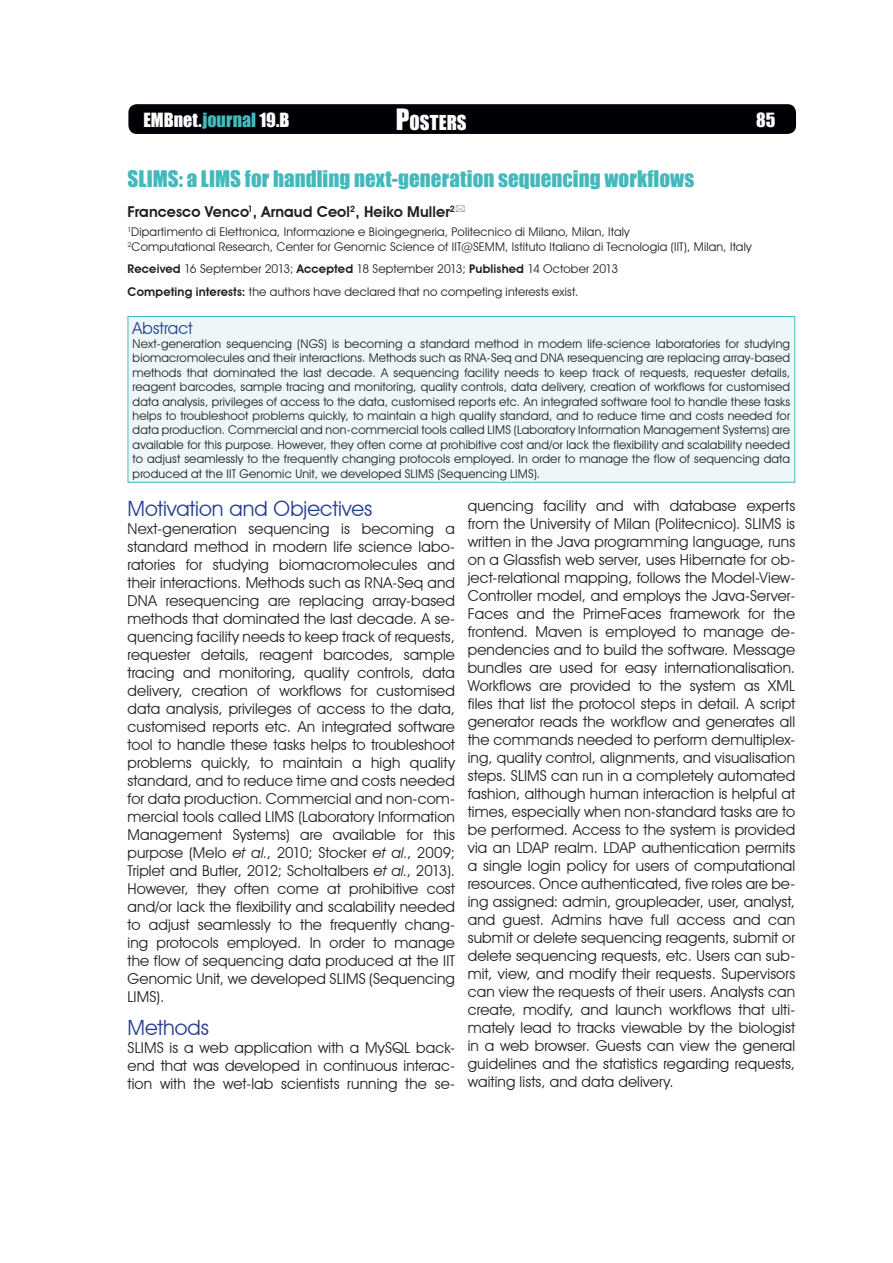
<style>
.page{position:relative;width:893px;height:1263px;background:#fff}
.page>*{position:absolute;margin:0;border:0;box-sizing:border-box;transform-origin:0 0}
.title_3{font:21px "Impact";color:#44b9bc}
.subtitle_1{font:21px "Avant Garde IT Cby BT";color:#253f8e}
.t1{font:18.9px "Impact";letter-spacing:.005em;color:#fff}
.t2{font:18px "Impact";letter-spacing:.005em;color:#fff}
.abstract_header{font:16.5px "Avant Garde IT Cby BT";color:#253f8e}
.text_first{font:15px/18px "Avant Garde IT Cby BT";letter-spacing:.01em;color:#231f20;text-align:justify}
.author_name{font:600 15px "Avant Garde IT Cby BT";letter-spacing:.005em;color:#231f20}
.abstract_text{font:12px/14.4px "Avant Garde IT Cby BT";letter-spacing:.015em;color:#231f20;text-align:justify}
.author_address{font:12px "Avant Garde IT Cby BT";letter-spacing:.015em;color:#231f20}
.CI{font:12px "Avant Garde IT Cby BT";letter-spacing:.015em;color:#231f20}
.dates{font:12px "Avant Garde IT Cby BT";letter-spacing:.005em;color:#231f20}
.s1{color:#44b9bc}
.s2{font-size:27px}
.s3{font-weight:600}
.s4{font-style:italic}
</style>
<div class="page">
<div style="left:128px;top:104px;width:668px;height:30px;background:#000006;border-radius:9px"></div>
<div style="left:128px;top:316px;width:667px;height:166px;background:#edf7f9"></div>
<div style="left:128px;top:316px;width:667px;height:167px;border:1px solid #44b9bc"></div>
<p class="t2" style="left:143px;top:106px;width:148px">EMBnet.<span class="s1">journal</span> 19.B</p>
<p class="t1" style="left:396px;top:108px;width:72px"><span class="s2">P</span>OSTERS</p>
<p class="t2" style="left:756px;top:106px;width:21px">85</p>
<p class="title_3" style="left:128px;top:162px;width:568px">SLIMS: a LIMS for handling next-generation sequencing workflows</p>
<p class="author_name" style="left:128px;top:203px;width:329px">Francesco Venco<sup>1</sup>, Arnaud Ceol<sup>2</sup>, Heiko Muller<sup>2</sup></p>
<p class="author_address" style="left:128px;top:225px;width:504px"><sup>1</sup>Dipartimento di Elettronica, Informazione e Bioingegneria, Politecnico di Milano, Milan, Italy</p>
<p class="author_address" style="left:128px;top:239px;width:626px"><sup>2</sup>Computational Research, Center for Genomic Science of IIT@SEMM, Istituto Italiano di Tecnologia (IIT), Milan, Italy</p>
<p class="dates" style="left:128px;top:262px;width:492px"><span class="s3">Received</span> 16 September 2013; <span class="s3">Accepted</span> 18 September 2013; <span class="s3">Published</span> 14 October 2013</p>
<p class="CI" style="left:128px;top:285px;width:452px"><span class="s3">Competing interests:</span> the authors have declared that no competing interests exist.</p>
<p class="abstract_header" style="left:133px;top:318px;width:62px">Abstract</p>
<p class="abstract_text" style="left:133px;top:336px;width:659px">Next-generation sequencing (NGS) is becoming a standard method in modern life-science laboratories for studying biomacromolecules and their interactions. Methods such as RNA-Seq and DNA resequencing are replacing array-based methods that dominated the last decade. A sequencing facility needs to keep track of requests, requester details, reagent barcodes, sample tracing and monitoring, quality controls, data delivery, creation of workflows for customised data analysis, privileges of access to the data, customised reports etc. An integrated software tool to handle these tasks helps to troubleshoot problems quickly, to maintain a high quality standard, and to reduce time and costs needed for data production. Commercial and non-commercial tools called LIMS (Laboratory Information Management Systems) are available for this purpose. However, they often come at prohibitive cost and/or lack the flexibility and scalability needed to adjust seamlessly to the frequently changing protocols employed. In order to manage the flow of sequencing data produced at the IIT Genomic Unit, we developed SLIMS (Sequencing LIMS).</p>
<p class="subtitle_1" style="left:128px;top:495px;width:246px">Motivation and Objectives</p>
<p class="text_first" style="left:128px;top:519px;width:329px">Next-generation sequencing is becoming a standard method in modern life science labo&shy;ratories for studying biomacromolecules and their interactions. Methods such as RNA-Seq and DNA resequencing are replacing array-based methods that dominated the last decade. A se&shy;quencing facility needs to keep track of requests, requester details, reagent barcodes, sample tracing and monitoring, quality controls, data delivery, creation of workflows for customised data analysis, privileges of access to the data, customised reports etc. An integrated software tool to handle these tasks helps to troubleshoot problems quickly, to maintain a high quality standard, and to reduce time and costs needed for data production. Commercial and non-com&shy;mercial tools called LIMS (Laboratory Information Management Systems) are available for this purpose (Melo <span class="s4">et al.</span>, 2010; Stocker <span class="s4">et al.</span>, 2009; Triplet and Butler, 2012; Scholtalbers <span class="s4">et al.</span>, 2013).<br>However, they often come at prohibitive cost and/or lack the flexibility and scalability needed to adjust seamlessly to the frequently chang&shy;ing protocols employed. In order to manage the flow of sequencing data produced at the IIT Genomic Unit, we developed SLIMS (Sequencing LIMS).</p>
<p class="subtitle_1" style="left:128px;top:1015px;width:83px">Methods</p>
<p class="text_first" style="left:128px;top:1039px;width:329px">SLIMS is a web application with a MySQL back&shy;end that was developed in continuous interac&shy;tion with the wet-lab scientists running the se-</p>
<p class="text_first" style="left:468px;top:497px;width:329px">quencing facility and with database experts from the University of Milan (Politecnico). SLIMS is written in the Java programming language, runs on a Glassfish web server, uses Hibernate for ob&shy;ject-relational mapping, follows the Model-View-Controller model, and employs the Java-Server-Faces and the PrimeFaces framework for the frontend. Maven is employed to manage de&shy;pendencies and to build the software. Message bundles are used for easy internationalisation.<br>Workflows are provided to the system as XML files that list the protocol steps in detail. A script generator reads the workflow and generates all the commands needed to perform demultiplex&shy;ing, quality control, alignments, and visualisation steps. SLIMS can run in a completely automated fashion, although human interaction is helpful at times, especially when non-standard tasks are to be performed. Access to the system is provided via an LDAP realm. LDAP authentication permits a single login policy for users of computational resources. Once authenticated, five roles are be&shy;ing assigned: admin, groupleader, user, analyst, and guest. Admins have full access and can submit or delete sequencing reagents, submit or delete sequencing requests, etc. Users can sub&shy;mit, view, and modify their requests. Supervisors can view the requests of their users. Analysts can create, modify, and launch workflows that ulti&shy;mately lead to tracks viewable by the biologist in a web browser. Guests can view the general guidelines and the statistics regarding requests, waiting lists, and data delivery.</p>
</div>
